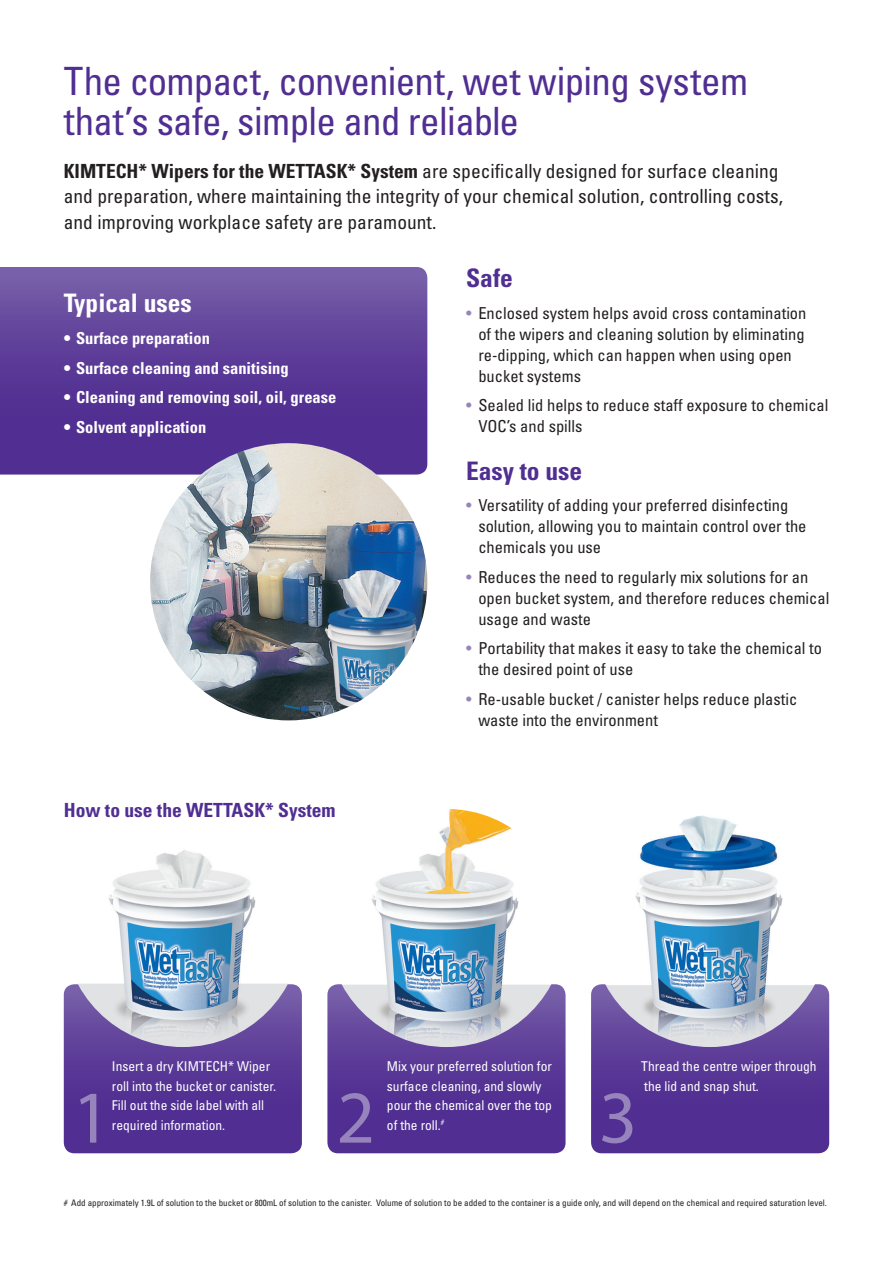
<style>
.page{position:relative;width:893px;height:1263px;background:#fff}
.page>*{position:absolute;margin:0;border:0;box-sizing:border-box;transform-origin:0 0}
.t1{font:300 condensed 75px "Univers";color:#9784bd}
.t2{font:condensed 39px/40.5px "Univers";letter-spacing:-.02em;color:#502e92}
.t3{font:700 condensed 25.5px "Univers";color:#502e92}
.t4{font:700 condensed 25.5px "Univers";color:#fff}
.t5{font:condensed 19.5px/25.5px "Univers";color:#231f20}
.t6{font:700 condensed 19.5px "Univers";color:#502e92}
.t7{font:condensed 16.5px/21px "Univers";color:#231f20}
.t8{font:700 condensed 16.5px "Univers";color:#fff}
.t9{font:condensed 13.5px/19.5px "Univers";color:#fff}
.t10{font:condensed 9px "Univers";color:#231f20}
.s1{font-weight:700}
.s2{color:#9784bd}
</style>
<div class="page">
<svg style="left:0;top:267px;width:427px;height:208px;background:#5e3f99"></svg>
<svg style="left:64px;top:984px;width:238px;height:169px;background:#583896"></svg>
<svg style="left:327px;top:984px;width:239px;height:169px;background:#593896"></svg>
<svg style="left:591px;top:984px;width:238px;height:169px;background:#583896"></svg>
<img style="left:64px;top:809px;width:238px;height:238px;border-radius:119px">
<img style="left:327px;top:809px;width:239px;height:238px;border-radius:119px">
<img style="left:591px;top:809px;width:238px;height:238px;border-radius:119px">
<img style="left:150px;top:443px;width:277px;height:277px;border-radius:139px">
<h2 class="t2" style="left:64px;top:60px;width:686px">The compact, convenient, wet wiping system that’s safe, simple and reliable</h2>
<p class="t5" style="left:64px;top:158px;width:721px"><span class="s1">KIMTECH* Wipers for the WETTASK* System</span> are specifically designed for surface cleaning and preparation, where maintaining the integrity of your chemical solution, controlling costs, and improving workplace safety are paramount.</p>
<h3 class="t4" style="left:64px;top:288px;width:130px">Typical uses</h3>
<p class="t8" style="left:64px;top:328px;width:148px">• Surface preparation</p>
<p class="t8" style="left:64px;top:357px;width:226px">• Surface cleaning and sanitising</p>
<p class="t8" style="left:64px;top:387px;width:274px">• Cleaning and removing soil, oil, grease</p>
<p class="t8" style="left:64px;top:416px;width:144px">• Solvent application</p>
<p class="t6" style="left:64px;top:798px;width:273px">How to use the WETTASK* System</p>
<h3 class="t3" style="left:466px;top:263px;width:48px">Safe</h3>
<p class="t7" style="left:478px;top:302px;width:330px;text-indent:-12px"><span class="s2">•</span> Enclosed system helps avoid cross contamination of the wipers and cleaning solution by eliminating re-dipping, which can happen when using open bucket systems</p>
<p class="t7" style="left:478px;top:395px;width:352px;text-indent:-12px"><span class="s2">•</span> Sealed lid helps to reduce staff exposure to chemical<br>VOC’s and spills</p>
<h3 class="t3" style="left:466px;top:455px;width:118px">Easy to use</h3>
<p class="t7" style="left:478px;top:495px;width:330px;text-indent:-12px"><span class="s2">•</span> Versatility of adding your preferred disinfecting solution, allowing you to maintain control over the chemicals you use</p>
<p class="t7" style="left:478px;top:566px;width:353px;text-indent:-12px"><span class="s2">•</span> Reduces the need to regularly mix solutions for an open bucket system, and therefore reduces chemical usage and waste</p>
<p class="t7" style="left:478px;top:638px;width:345px;text-indent:-12px"><span class="s2">•</span> Portability that makes it easy to take the chemical to the desired point of use</p>
<p class="t7" style="left:478px;top:688px;width:320px;text-indent:-12px"><span class="s2">•</span> Re-usable bucket / canister helps reduce plastic waste into the environment</p>
<p class="t9" style="left:112px;top:1056px;width:166px">Insert a dry KIMTECH* Wiper roll into the bucket or canister.<br>Fill out the side label with all required information.</p>
<p class="t9" style="left:387px;top:1056px;width:166px">Mix your preferred solution for surface cleaning, and slowly pour the chemical over the top of the roll.<sup>#</sup></p>
<p class="t9" style="left:641px;top:1056px;width:177px">Thread the centre wiper through the lid and snap shut.</p>
<h1 class="t1" style="left:72px;top:1071px;width:40px">1</h1>
<h1 class="t1" style="left:337px;top:1071px;width:40px">2</h1>
<h1 class="t1" style="left:599px;top:1071px;width:40px">3</h1>
<p class="t10" style="left:64px;top:1197px;width:765px"># Add approximately 1.9L of solution to the bucket or 800mL of solution to the canister. Volume of solution to be added to the container is a guide only, and will depend on the chemical and required saturation level.</p>
</div>
